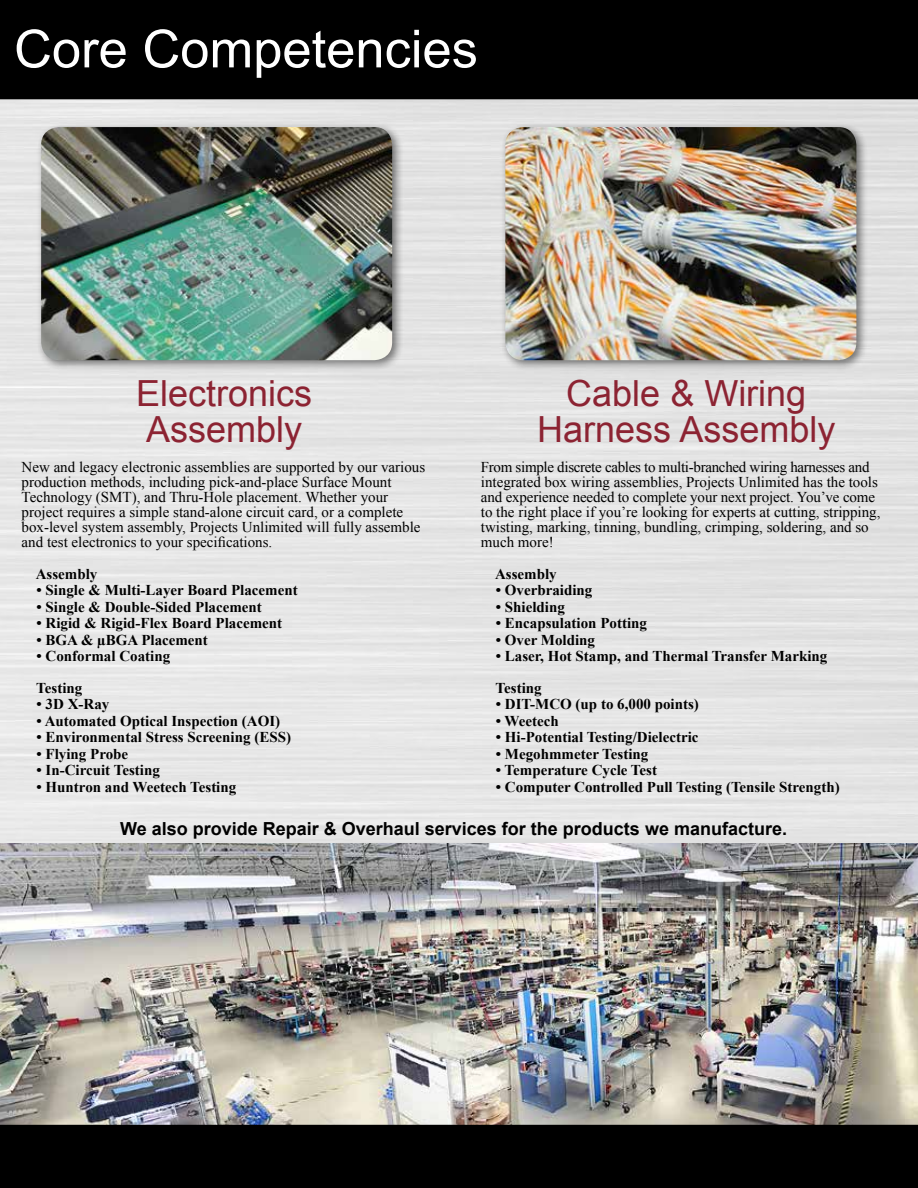
<style>
.page{position:relative;width:918px;height:1188px;background:#fff}
.page>*{position:absolute;margin:0;border:0;box-sizing:border-box;transform-origin:0 0}
.t1{font:52.5px "Arial";color:#fff}
.t2{font:36px/36px "Arial";color:#8c2332}
.t3{font:700 18px "Arial";color:#000}
.t4{font:15px/15px "Times New Roman";color:#000}
.t5{font:700 15px/31.5px "Times New Roman";color:#000}
</style>
<div class="page">
<div style="left:36px;top:122px;width:367px;height:250px;background:#000;opacity:.5"></div>
<img style="left:41px;top:127px;width:351px;height:233px">
<img style="left:0;top:843px;width:918px;height:282px">
<div style="left:500px;top:122px;width:368px;height:250px;background:#000;opacity:.5"></div>
<img style="left:505px;top:127px;width:351px;height:233px">
<div style="left:0;top:1125px;width:918px;height:63px;background:#000"></div>
<div style="left:0;top:0;width:918px;height:99px;background:#000"></div>
<h1 class="t1" style="left:14px;top:15px;width:465px">Core Competencies</h1>
<h2 class="t2" style="left:136px;top:376px;width:178px">Electronics<br>Assembly</h2>
<p class="t4" style="left:22px;top:460px;width:405px">New and legacy electronic assemblies are supported by our various production methods, including pick-and-place Surface Mount Technology (SMT), and Thru-Hole placement. Whether your project requires a simple stand-alone circuit card, or a complete box-level system assembly, Projects Unlimited will fully assemble and test electronics to your specifications.</p>
<p class="t5" style="left:36px;top:558px;width:63px">Assembly</p>
<p class="t5" style="left:37px;top:574px;width:263px">• Single &amp; Multi-Layer Board Placement</p>
<p class="t5" style="left:37px;top:591px;width:227px">• Single &amp; Double-Sided Placement</p>
<p class="t5" style="left:37px;top:607px;width:247px">• Rigid &amp; Rigid-Flex Board Placement</p>
<p class="t5" style="left:37px;top:624px;width:173px">• BGA &amp; µBGA Placement</p>
<p class="t5" style="left:36px;top:640px;width:135px">• Conformal Coating<br>Testing</p>
<p class="t5" style="left:37px;top:688px;width:74px">• 3D X-Ray</p>
<p class="t5" style="left:37px;top:705px;width:245px">• Automated Optical Inspection (AOI)</p>
<p class="t5" style="left:37px;top:721px;width:256px">• Environmental Stress Screening (ESS)</p>
<p class="t5" style="left:37px;top:738px;width:93px">• Flying Probe</p>
<p class="t5" style="left:37px;top:754px;width:125px">• In-Circuit Testing</p>
<p class="t5" style="left:37px;top:771px;width:201px">• Huntron and Weetech Testing</p>
<h2 class="t2" style="left:537px;top:376px;width:300px;text-align:center">Cable &amp; Wiring<br>Harness Assembly</h2>
<p class="t4" style="left:481px;top:460px;width:401px">From simple discrete cables to multi-branched wiring harnesses and integrated box wiring assemblies, Projects Unlimited has the tools and experience needed to complete your next project. You’ve come to the right place if you’re looking for experts at cutting, stripping, twisting, marking, tinning, bundling, crimping, soldering, and so much more!</p>
<p class="t5" style="left:495px;top:558px;width:63px">Assembly</p>
<p class="t5" style="left:496px;top:574px;width:98px">• Overbraiding</p>
<p class="t5" style="left:496px;top:591px;width:71px">• Shielding</p>
<p class="t5" style="left:496px;top:607px;width:153px">• Encapsulation Potting</p>
<p class="t5" style="left:496px;top:624px;width:101px">• Over Molding</p>
<p class="t5" style="left:496px;top:640px;width:333px">• Laser, Hot Stamp, and Thermal Transfer Marking<br>Testing</p>
<p class="t5" style="left:496px;top:688px;width:205px">• DIT-MCO (up to 6,000 points)</p>
<p class="t5" style="left:496px;top:705px;width:64px">• Weetech</p>
<p class="t5" style="left:496px;top:721px;width:204px">• Hi-Potential Testing/Dielectric</p>
<p class="t5" style="left:496px;top:738px;width:154px">• Megohmmeter Testing</p>
<p class="t5" style="left:496px;top:754px;width:163px">• Temperature Cycle Test</p>
<p class="t5" style="left:496px;top:771px;width:345px">• Computer Controlled Pull Testing (Tensile Strength)</p>
<p class="t3" style="left:120px;top:817px;width:668px">We also provide Repair &amp; Overhaul services for the products we manufacture.</p>
</div>
